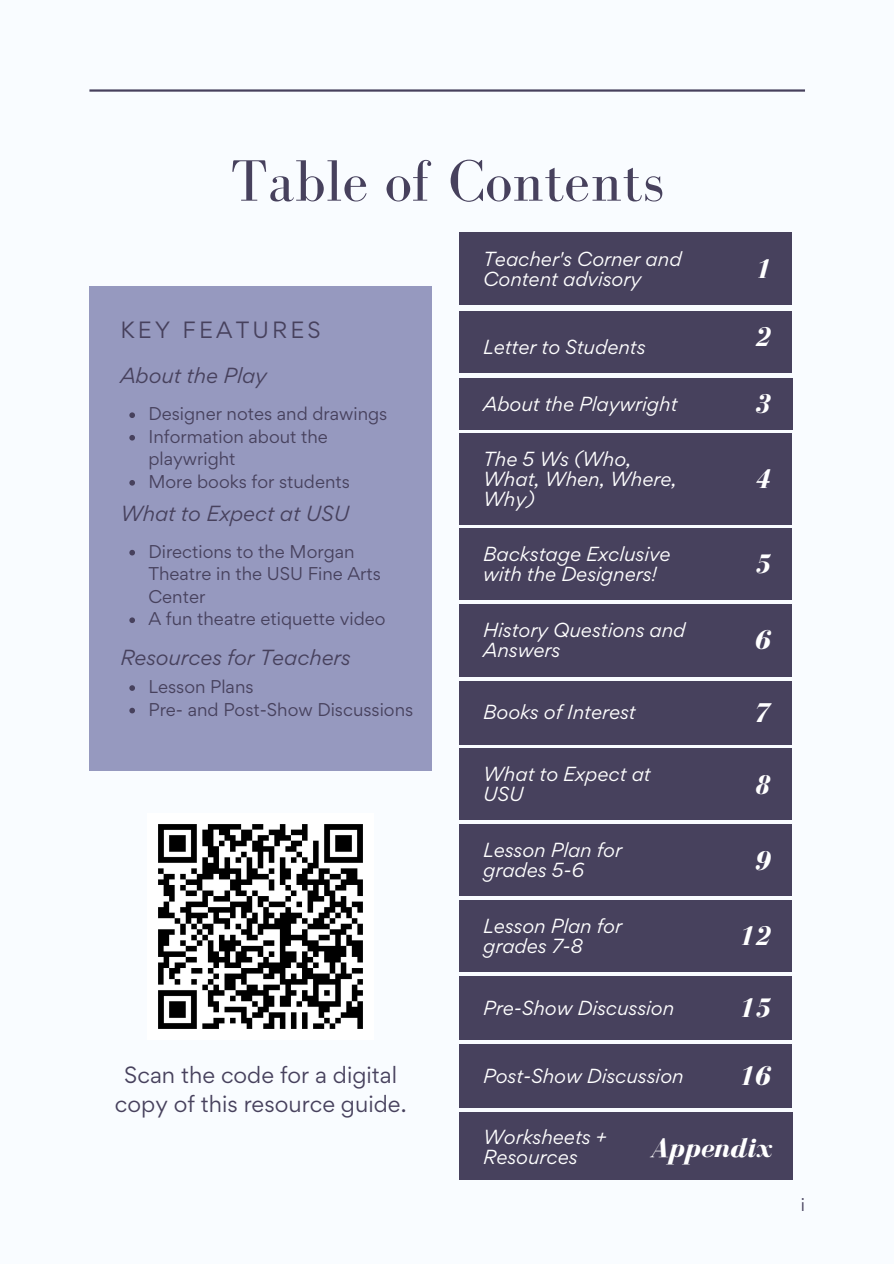
<style>
.page{position:relative;width:894px;height:1264px;background:#fff}
.page>*{position:absolute;margin:0;border:0;box-sizing:border-box;transform-origin:0 0}
.t1{font:60px "Bodoni FLF";color:#47415d}
.t2{font:italic 700 27.9px "Bodoni FLF";color:#fff}
.t3{font:21px/29.2px "Gordita";color:#47415d;text-align:center}
.t4{font:21px "Gordita";letter-spacing:.15em;color:#47415d}
.t5{font:italic 19.5px "Gordita";color:#47415d}
.t6{font:italic 18.15px/20px "Gordita";color:#fff}
.t7{font:16.5px/22.5px "Gordita";color:#47415d}
</style>
<div class="page">
<div style="left:0;top:0;width:893px;height:1263px;background:#f9fcff"></div>
<div style="left:89px;top:287px;width:343px;height:484px;background:#9699bf"></div>
<div style="left:459px;top:604px;width:332px;height:72px;background:#47415d"></div>
<div style="left:459px;top:681px;width:332px;height:63px;background:#47415d"></div>
<div style="left:459px;top:748px;width:332px;height:72px;background:#47415d"></div>
<div style="left:459px;top:824px;width:332px;height:72px;background:#47415d"></div>
<div style="left:459px;top:976px;width:332px;height:64px;background:#47415d"></div>
<hr style="left:89px;top:89px;width:715px;height:3px;background:#47415d">
<div style="left:459px;top:233px;width:332px;height:72px;background:#47415d"></div>
<div style="left:459px;top:311px;width:332px;height:62px;background:#47415d"></div>
<div style="left:459px;top:378px;width:333px;height:52px;background:#47415d"></div>
<div style="left:459px;top:433px;width:332px;height:91px;background:#47415d"></div>
<div style="left:459px;top:528px;width:332px;height:72px;background:#47415d"></div>
<div style="left:459px;top:1044px;width:332px;height:64px;background:#47415d"></div>
<div style="left:459px;top:900px;width:332px;height:71px;background:#47415d"></div>
<div style="left:459px;top:1112px;width:333px;height:67px;background:#47415d"></div>
<img style="left:158px;top:824px;width:205px;height:205px">
<svg style="left:129px;top:412px;width:6px;height:6px"></svg>
<svg style="left:129px;top:435px;width:6px;height:5px"></svg>
<svg style="left:129px;top:480px;width:6px;height:5px"></svg>
<svg style="left:129px;top:550px;width:6px;height:5px"></svg>
<svg style="left:129px;top:617px;width:6px;height:6px"></svg>
<svg style="left:129px;top:685px;width:6px;height:6px"></svg>
<svg style="left:129px;top:707px;width:6px;height:6px"></svg>
<h1 class="t1" style="left:230px;top:148px;width:435px">Table of Contents</h1>
<p class="t4" style="left:120px;top:315px;width:202px">KEY FEATURES</p>
<p class="t5" style="left:120px;top:362px;width:148px">About the Play</p>
<p class="t7" style="left:148px;top:402px;width:240px">Designer notes and drawings<br>Information about the playwright<br>More books for students</p>
<p class="t5" style="left:120px;top:500px;width:230px">What to Expect at USU</p>
<p class="t7" style="left:148px;top:540px;width:238px">Directions to the Morgan<br>Theatre in the USU Fine Arts<br>Center<br>A fun theatre etiquette video</p>
<p class="t5" style="left:120px;top:644px;width:232px">Resources for Teachers</p>
<p class="t7" style="left:148px;top:675px;width:266px">Lesson Plans<br>Pre- and Post-Show Discussions</p>
<p class="t3" style="left:115px;top:1059px;width:293px">Scan the code for a digital copy of this resource guide.</p>
<p class="t6" style="left:483px;top:249px;width:200px">Teacher's Corner and<br>Content advisory</p>
<h2 class="t2" style="left:754px;top:254px;width:18px">1</h2>
<p class="t6" style="left:483px;top:336px;width:164px">Letter to Students</p>
<h2 class="t2" style="left:754px;top:322px;width:18px">2</h2>
<p class="t6" style="left:483px;top:393px;width:196px">About the Playwright</p>
<h2 class="t2" style="left:754px;top:389px;width:18px">3</h2>
<p class="t6" style="left:483px;top:449px;width:195px">The 5 Ws (Who,<br>What, When, Where,<br>Why)</p>
<h2 class="t2" style="left:754px;top:464px;width:18px">4</h2>
<p class="t6" style="left:483px;top:544px;width:189px">Backstage Exclusive with the Designers!</p>
<h2 class="t2" style="left:754px;top:549px;width:18px">5</h2>
<p class="t6" style="left:483px;top:620px;width:204px">History Questions and<br>Answers</p>
<h2 class="t2" style="left:754px;top:624px;width:18px">6</h2>
<p class="t6" style="left:483px;top:702px;width:154px">Books of Interest</p>
<h2 class="t2" style="left:754px;top:697px;width:18px">7</h2>
<p class="t6" style="left:483px;top:764px;width:169px">What to Expect at<br>USU</p>
<h2 class="t2" style="left:754px;top:769px;width:18px">8</h2>
<p class="t6" style="left:483px;top:840px;width:140px">Lesson Plan for grades 5-6</p>
<h2 class="t2" style="left:754px;top:845px;width:18px">9</h2>
<p class="t6" style="left:483px;top:915px;width:140px">Lesson Plan for grades 7-8</p>
<h2 class="t2" style="left:738px;top:921px;width:35px">12</h2>
<p class="t6" style="left:483px;top:997px;width:192px">Pre-Show Discussion</p>
<h2 class="t2" style="left:738px;top:993px;width:35px">15</h2>
<p class="t6" style="left:483px;top:1065px;width:202px">Post-Show Discussion</p>
<h2 class="t2" style="left:738px;top:1061px;width:35px">16</h2>
<p class="t6" style="left:483px;top:1126px;width:125px">Worksheets +<br>Resources</p>
<h2 class="t2" style="left:649px;top:1132px;width:123px">Appendix</h2>
<p class="t7" style="left:800px;top:1193px;width:6px">i</p>
</div>
